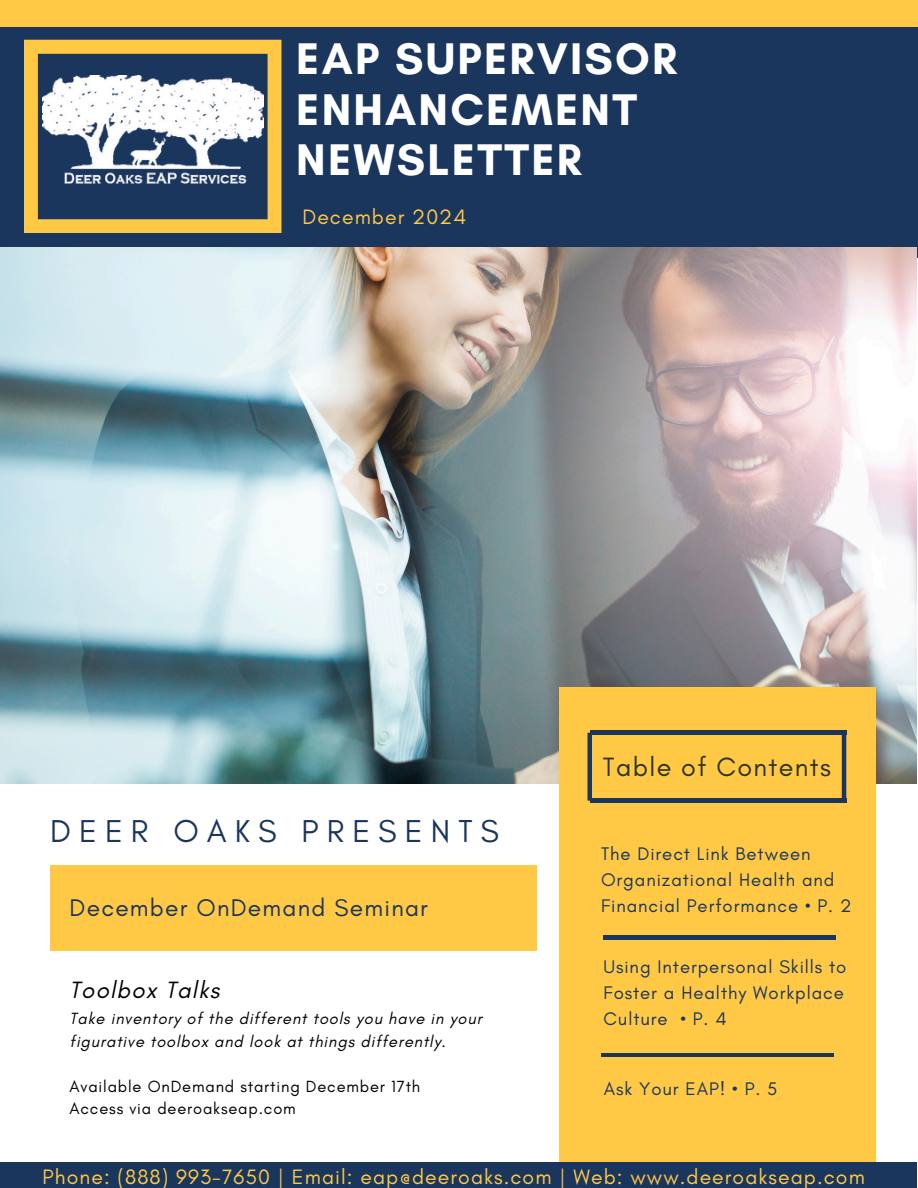
<style>
.page{position:relative;width:918px;height:1188px;background:#fff}
.page>*{position:absolute;margin:0;border:0;box-sizing:border-box;transform-origin:0 0}
.t1{font:700 45.15px/50.7px "Glacial Indifference";letter-spacing:.05em;color:#fff}
.t2{font:32.25px "Glacial Indifference";letter-spacing:.25em;color:#1b365d}
.t3{font:26.85px "Glacial Indifference";letter-spacing:.05em;color:#2b3425}
.t4{font:24.6px "Glacial Indifference";letter-spacing:.05em;color:#1b365d}
.t5{font:italic 24px "Glacial Indifference";letter-spacing:.05em;color:#000}
.t6{font:21.3px "Glacial Indifference";letter-spacing:.05em;color:#ffc845}
.t7{font:18.6px/25.8px "Glacial Indifference";letter-spacing:.05em;color:#1b365d}
.t8{font:italic 16.5px/22.5px "Glacial Indifference";letter-spacing:.05em;color:#000}
.t9{font:16.5px "Glacial Indifference";letter-spacing:.05em;color:#000}
</style>
<div class="page">
<div style="left:0;top:25px;width:918px;height:232px;background:#1b365d"></div>
<img style="left:0;top:248px;width:917px;height:535px">
<svg style="left:24px;top:40px;width:257px;height:193px"></svg>
<div style="left:560px;top:688px;width:316px;height:500px;background:#ffc845"></div>
<hr style="left:604px;top:936px;width:232px;height:3px;background:#1b365d">
<hr style="left:601px;top:1053px;width:233px;height:4px;background:#1b365d">
<div style="left:0;top:0;width:918px;height:26px;background:#ffc845"></div>
<div style="left:0;top:1162px;width:916px;height:26px;background:#1b365d"></div>
<div style="left:50px;top:865px;width:486px;height:86px;background:#ffc845"></div>
<img style="left:43px;top:75px;width:220px;height:124px">
<hr style="left:590px;top:799px;width:256px;height:3px;background:#1b365d">
<hr style="left:590px;top:731px;width:256px;height:3px;background:#1b365d">
<hr style="left:588px;top:733px;width:4px;height:68px;background:#1b365d">
<hr style="left:842px;top:734px;width:4px;height:68px;background:#1b365d">
<p class="t1" style="left:296px;top:33px;width:382px">EAP SUPERVISOR<br>ENHANCEMENT<br>NEWSLETTER</p>
<h1 class="t6" style="left:303px;top:204px;width:165px">December 2024</h1>
<p class="t2" style="left:50px;top:812px;width:451px">DEER OAKS PRESENTS</p>
<h3 class="t4" style="left:70px;top:893px;width:360px">December OnDemand Seminar</h3>
<p class="t5" style="left:70px;top:975px;width:151px">Toolbox Talks</p>
<p class="t8" style="left:70px;top:1007px;width:414px">Take inventory of the different tools you have in your figurative toolbox and look at things differently.</p>
<h5 class="t9" style="left:70px;top:1076px;width:352px">Available OnDemand starting December 17th</h5>
<h2 class="t9" style="left:70px;top:1098px;width:228px">Access via deeroakseap.com</h2>
<h5 class="t3" style="left:603px;top:750px;width:230px">Table of Contents</h5>
<h4 class="t7" style="left:601px;top:841px;width:252px">The Direct Link Between<br>Organizational Health and<br>Financial Performance • P. 2</h4>
<p class="t7" style="left:604px;top:954px;width:244px">Using Interpersonal Skills to<br>Foster a Healthy Workplace<br>Culture • P. 4</p>
<p class="t7" style="left:604px;top:1076px;width:175px">Ask Your EAP! • P. 5</p>
<p class="t6" style="left:43px;top:1164px;width:824px">Phone: (888) 993-7650 | Email: eap@deeroaks.com | Web: www.deeroakseap.com</p>
</div>
